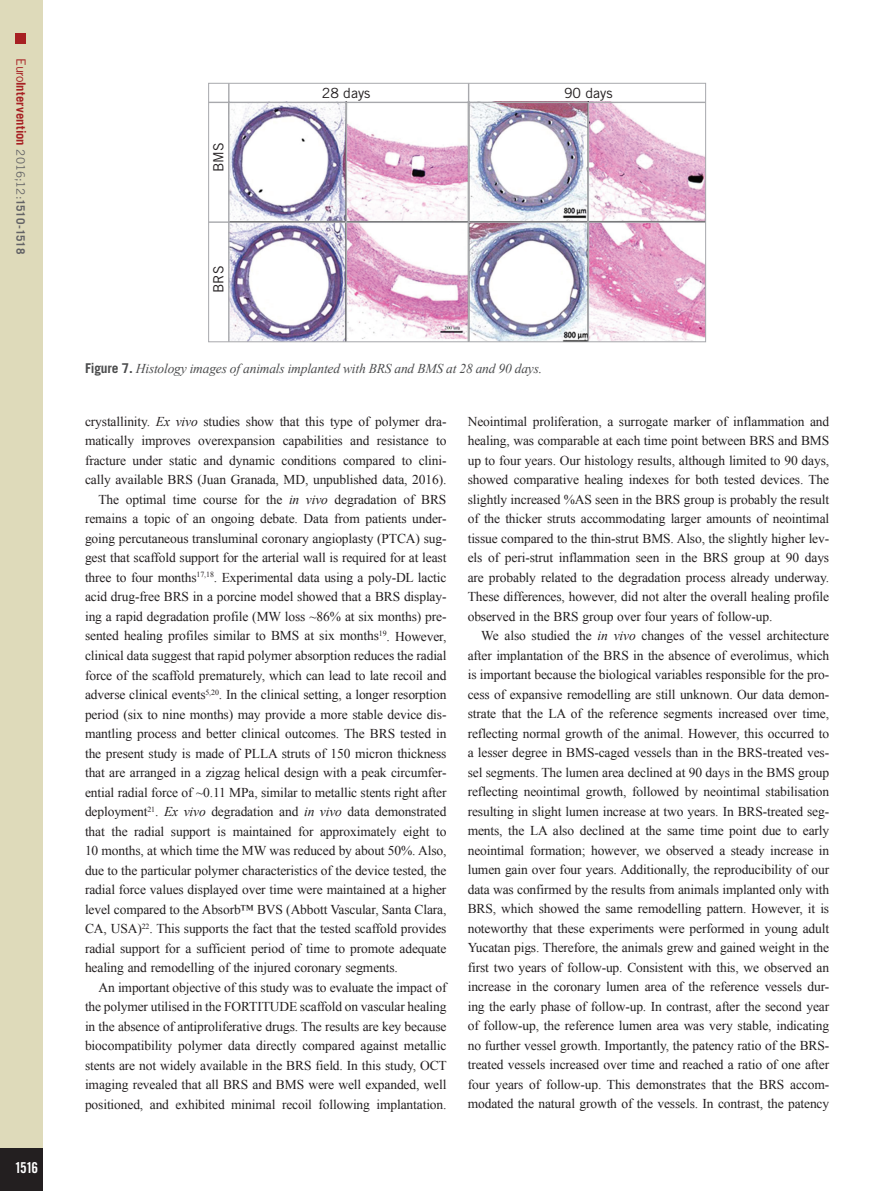
<style>
.page{position:relative;width:893px;height:1191px;background:#fff}
.page>*{position:absolute;margin:0;border:0;box-sizing:border-box;transform-origin:0 0}
.t1{font:15px "Trade Gothic LT Std Bd Cn 20";color:#fff}
.t2{font:14.1px "Trade Gothic LT Std";color:#231f20}
.text_paragraph{font:13.5px/19.5px "Times New Roman";letter-spacing:-.01em;color:#231f20;text-align:justify}
.figure_legende{font:italic 13.5px "Times New Roman";letter-spacing:-.015em;color:#4b4c4d}
.t3{font:700 12.75px "Trade Gothic LT Std";letter-spacing:.005em;color:#a72023}
.s1{font-weight:400}
.s2{font-weight:400;font-size:11.7px;color:#636366}
.s3{font-size:11.7px;color:#636366}
.s4{font-family:"Trade Gothic LT Std";font-weight:700;font-style:normal}
.s5{font-style:italic}
</style>
<div class="page">
<div style="left:0;top:0;width:43px;height:1191px;background:#dedaba"></div>
<div style="left:16px;top:34px;width:10px;height:10px;background:#a72023"></div>
<div style="left:0;top:1148px;width:43px;height:43px;background:#231f20"></div>
<img style="left:229px;top:103px;width:475px;height:237px">
<hr style="left:209px;top:221px;width:497px;height:2px;background:#a8a9ad">
<hr style="left:209px;top:102px;width:497px;height:1px;background:#a8a9ad">
<hr style="left:228px;top:83px;width:1px;height:259px;background:#a8a9ad">
<hr style="left:346px;top:102px;width:1px;height:240px;background:#a8a9ad">
<hr style="left:468px;top:83px;width:1px;height:259px;background:#a8a9ad">
<hr style="left:588px;top:102px;width:1px;height:240px;background:#a8a9ad">
<div style="left:208px;top:83px;width:498px;height:259px;border:1px solid #a8a9ad"></div>
<p class="t3" style="left:29px;top:58px;width:197px;rotate:90deg"><span class="s1">Euro</span>Intervention <span class="s2">2016;12:</span><span class="s3">1510-1518</span></p>
<p class="t1" style="left:15px;top:1158px;width:25px">1516</p>
<p class="t2" style="left:210px;top:172px;width:31px;rotate:-90deg">BMS</p>
<p class="t2" style="left:210px;top:293px;width:29px;rotate:-90deg">BRS</p>
<p class="t2" style="left:322px;top:85px;width:50px">28 days</p>
<p class="t2" style="left:564px;top:85px;width:50px">90 days</p>
<p class="figure_legende" style="left:85px;top:359px;width:459px"><span class="s4">Figure 7.</span> Histology images of animals implanted with BRS and BMS at 28 and 90 days.</p>
<p class="text_paragraph" style="left:85px;top:411px;width:363px">crystallinity. <span class="s5">Ex vivo</span> studies show that this type of polymer dra&shy;matically improves overexpansion capabilities and resistance to fracture under static and dynamic conditions compared to clini&shy;cally available BRS (Juan Granada, MD, unpublished data, 2016).</p>
<p class="text_paragraph" style="left:85px;top:489px;width:363px;text-indent:14px">The optimal time course for the <span class="s5">in vivo</span> degradation of BRS remains a topic of an ongoing debate. Data from patients under&shy;going percutaneous transluminal coronary angioplasty (PTCA) sug&shy;gest that scaffold support for the arterial wall is required for at least three to four months<sup>17,18</sup>. Experimental data using a poly-DL lactic acid drug-free BRS in a porcine model showed that a BRS display&shy;ing a rapid degradation profile (MW loss ~86% at six months) pre&shy;sented healing profiles similar to BMS at six months<sup>19</sup>. However, clinical data suggest that rapid polymer absorption reduces the radial force of the scaffold prematurely, which can lead to late recoil and adverse clinical events<sup>5,20</sup>. In the clinical setting, a longer resorption period (six to nine months) may provide a more stable device dis&shy;mantling process and better clinical outcomes. The BRS tested in the present study is made of PLLA struts of 150 micron thickness that are arranged in a zigzag helical design with a peak circumfer&shy;ential radial force of ~0.11 MPa, similar to metallic stents right after deployment<sup>21</sup>. <span class="s5">Ex vivo</span> degradation and <span class="s5">in vivo</span> data demonstrated that the radial support is maintained for approximately eight to 10 months, at which time the MW was reduced by about 50%. Also, due to the particular polymer characteristics of the device tested, the radial force values displayed over time were maintained at a higher level compared to the Absorb™ BVS (Abbott Vascular, Santa Clara, CA, USA)<sup>22</sup>. This supports the fact that the tested scaffold provides radial support for a sufficient period of time to promote adequate healing and remodelling of the injured coronary segments.</p>
<p class="text_paragraph" style="left:85px;top:977px;width:363px;text-indent:14px">An important objective of this study was to evaluate the impact of the polymer utilised in the FORTITUDE scaffold on vascular healing in the absence of antiproliferative drugs. The results are key because biocompatibility polymer data directly compared against metallic stents are not widely available in the BRS field. In this study, OCT imaging revealed that all BRS and BMS were well expanded, well positioned, and exhibited minimal recoil following implantation.</p>
<p class="text_paragraph" style="left:468px;top:411px;width:363px">Neointimal proliferation, a surrogate marker of inflammation and healing, was comparable at each time point between BRS and BMS up to four years. Our histology results, although limited to 90 days, showed comparative healing indexes for both tested devices. The slightly increased %AS seen in the BRS group is probably the result of the thicker struts accommodating larger amounts of neointimal tissue compared to the thin-strut BMS. Also, the slightly higher lev&shy;els of peri-strut inflammation seen in the BRS group at 90 days are probably related to the degradation process already underway.<br>These differences, however, did not alter the overall healing profile observed in the BRS group over four years of follow-up.</p>
<p class="text_paragraph" style="left:468px;top:626px;width:363px;text-indent:14px">We also studied the <span class="s5">in vivo</span> changes of the vessel architecture after implantation of the BRS in the absence of everolimus, which is important because the biological variables responsible for the pro&shy;cess of expansive remodelling are still unknown. Our data demon&shy;strate that the LA of the reference segments increased over time, reflecting normal growth of the animal. However, this occurred to a lesser degree in BMS-caged vessels than in the BRS-treated ves&shy;sel segments. The lumen area declined at 90 days in the BMS group reflecting neointimal growth, followed by neointimal stabilisation resulting in slight lumen increase at two years. In BRS-treated seg&shy;ments, the LA also declined at the same time point due to early neointimal formation; however, we observed a steady increase in lumen gain over four years. Additionally, the reproducibility of our data was confirmed by the results from animals implanted only with BRS, which showed the same remodelling pattern. However, it is noteworthy that these experiments were performed in young adult Yucatan pigs. Therefore, the animals grew and gained weight in the first two years of follow-up. Consistent with this, we observed an increase in the coronary lumen area of the reference vessels dur&shy;ing the early phase of follow-up. In contrast, after the second year of follow-up, the reference lumen area was very stable, indicating no further vessel growth. Importantly, the patency ratio of the BRS&shy;treated vessels increased over time and reached a ratio of one after four years of follow-up. This demonstrates that the BRS accom&shy;modated the natural growth of the vessels. In contrast, the patency</p>
</div>
